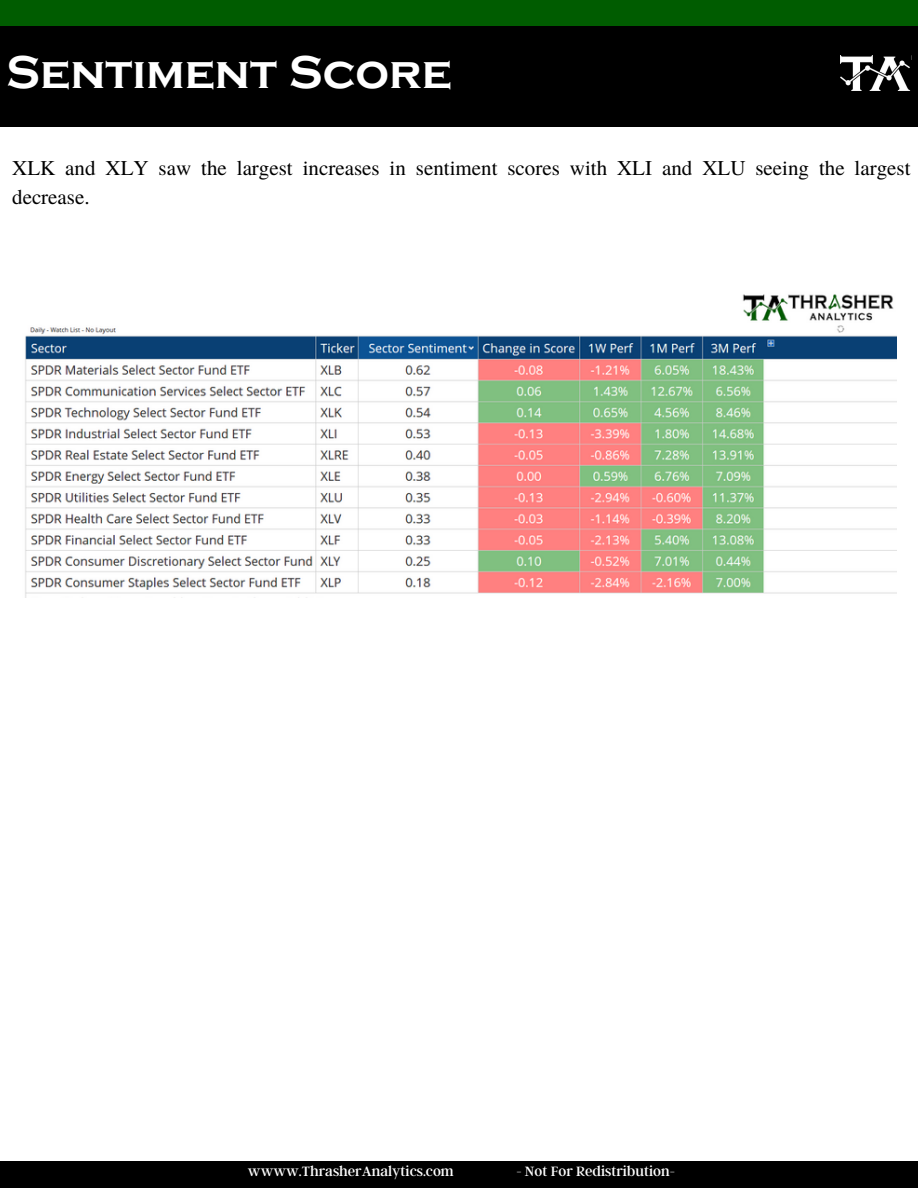
<style>
.page{position:relative;width:918px;height:1188px;background:#fff}
.page>*{position:absolute;margin:0;border:0;box-sizing:border-box;transform-origin:0 0}
.t1{font:700 47.25px "Copperplate Gothic";color:#fff}
.t2{font:21px/29.2px "Te X Gyre Termes";color:#000}
.t3{font:15px "Argent CF";color:#fff}
</style>
<div class="page">
<div style="left:0;top:0;width:918px;height:27px;background:#005c00"></div>
<div style="left:0;top:1162px;width:918px;height:26px;background:#000"></div>
<div style="left:0;top:26px;width:918px;height:100px;background:#000"></div>
<img style="left:840px;top:56px;width:71px;height:35px">
<img style="left:25px;top:294px;width:871px;height:304px">
<h1 class="t1" style="left:6px;top:46px;width:447px">Sentiment Score</h1>
<p class="t2" style="left:12px;top:152px;width:900px">XLK and XLY saw the largest increases in sentiment scores with XLI and XLU seeing the largest decrease.</p>
<p class="t3" style="left:248px;top:1161px;width:207px">wwww.ThrasherAnalytics.com</p>
<p class="t3" style="left:516px;top:1161px;width:160px">- Not For Redistribution-</p>
</div>
